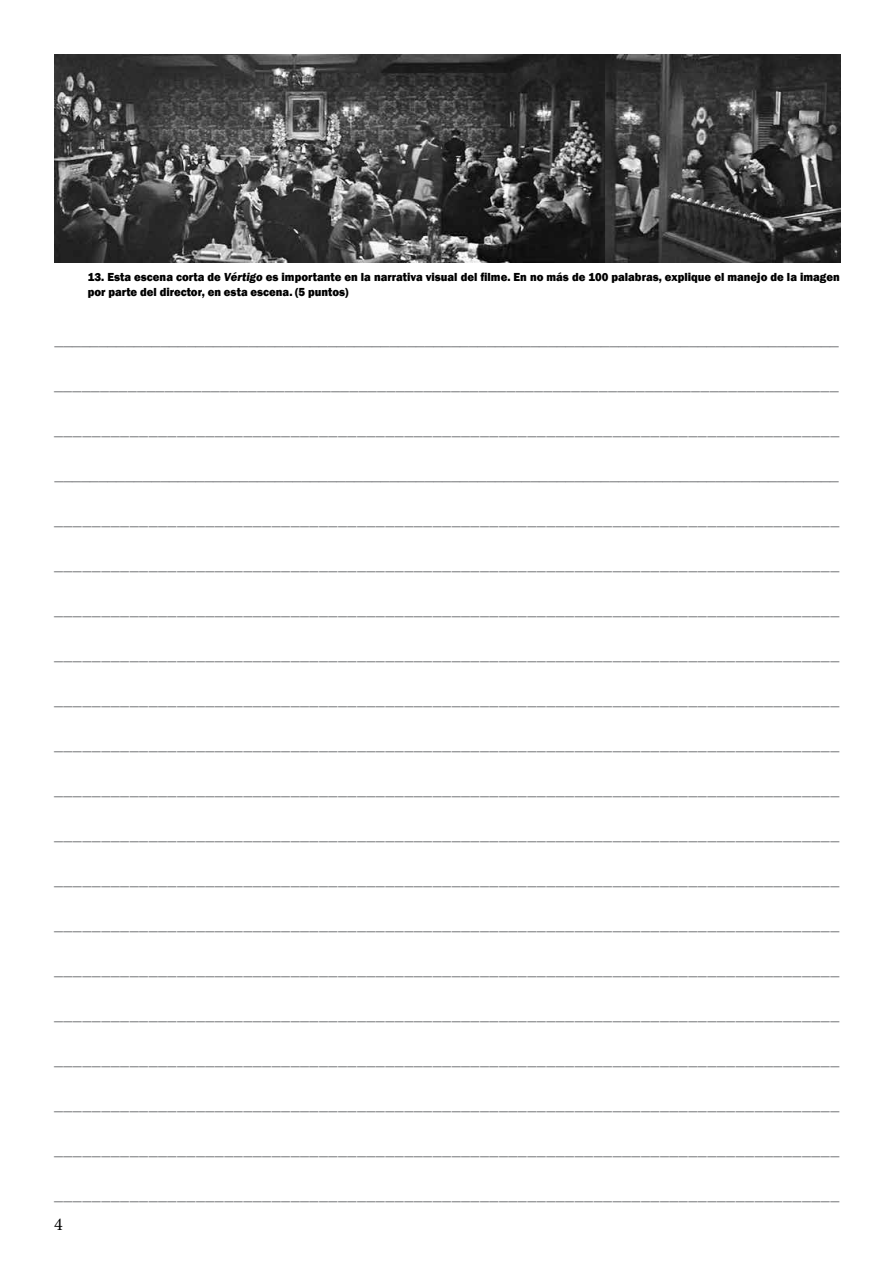
<style>
.page{position:relative;width:893px;height:1263px;background:#fff}
.page>*{position:absolute;margin:0;border:0;box-sizing:border-box;transform-origin:0 0}
.t1{font:18px "Minion Pro";color:#6d6e71}
.t2{font:18px "Minion Pro";color:#000}
.t3{font:800 12px/15px "Franklin Gothic";color:#000;scale:.95 1}
.s1{font-style:italic}
</style>
<div class="page">
<img style="left:54px;top:54px;width:786px;height:209px">
<p class="t3" style="left:88px;top:269px;width:793px">13. Esta escena corta de <span class="s1">Vértigo</span> es importante en la narrativa visual del filme. En no más de 100 palabras, explique el manejo de la imagen por parte del director, en esta escena. (5 puntos)</p>
<p class="t1" style="left:55px;top:327px;width:786px">_________________________________________________________________________________________</p>
<p class="t1" style="left:54px;top:372px;width:786px">_____________________________________________________________________________________</p>
<p class="t1" style="left:54px;top:417px;width:787px">___________________________________________________________________________________</p>
<p class="t1" style="left:55px;top:462px;width:786px">_________________________________________________________________________________________</p>
<p class="t1" style="left:54px;top:507px;width:787px">___________________________________________________________________________________</p>
<p class="t1" style="left:54px;top:552px;width:787px">___________________________________________________________________________________</p>
<p class="t1" style="left:54px;top:597px;width:787px">___________________________________________________________________________________</p>
<p class="t1" style="left:54px;top:642px;width:787px">___________________________________________________________________________________</p>
<p class="t1" style="left:54px;top:687px;width:787px">___________________________________________________________________________________</p>
<p class="t1" style="left:54px;top:732px;width:787px">___________________________________________________________________________________</p>
<p class="t1" style="left:54px;top:777px;width:787px">___________________________________________________________________________________</p>
<p class="t1" style="left:54px;top:822px;width:787px">___________________________________________________________________________________</p>
<p class="t1" style="left:54px;top:867px;width:787px">___________________________________________________________________________________</p>
<p class="t1" style="left:54px;top:912px;width:787px">___________________________________________________________________________________</p>
<p class="t1" style="left:54px;top:957px;width:787px">___________________________________________________________________________________</p>
<p class="t1" style="left:54px;top:1002px;width:787px">___________________________________________________________________________________</p>
<p class="t1" style="left:54px;top:1047px;width:787px">___________________________________________________________________________________</p>
<p class="t1" style="left:54px;top:1092px;width:787px">___________________________________________________________________________________</p>
<p class="t1" style="left:54px;top:1137px;width:787px">___________________________________________________________________________________</p>
<p class="t1" style="left:54px;top:1182px;width:787px">___________________________________________________________________________________</p>
<p class="t2" style="left:54px;top:1212px;width:10px">4</p>
</div>
